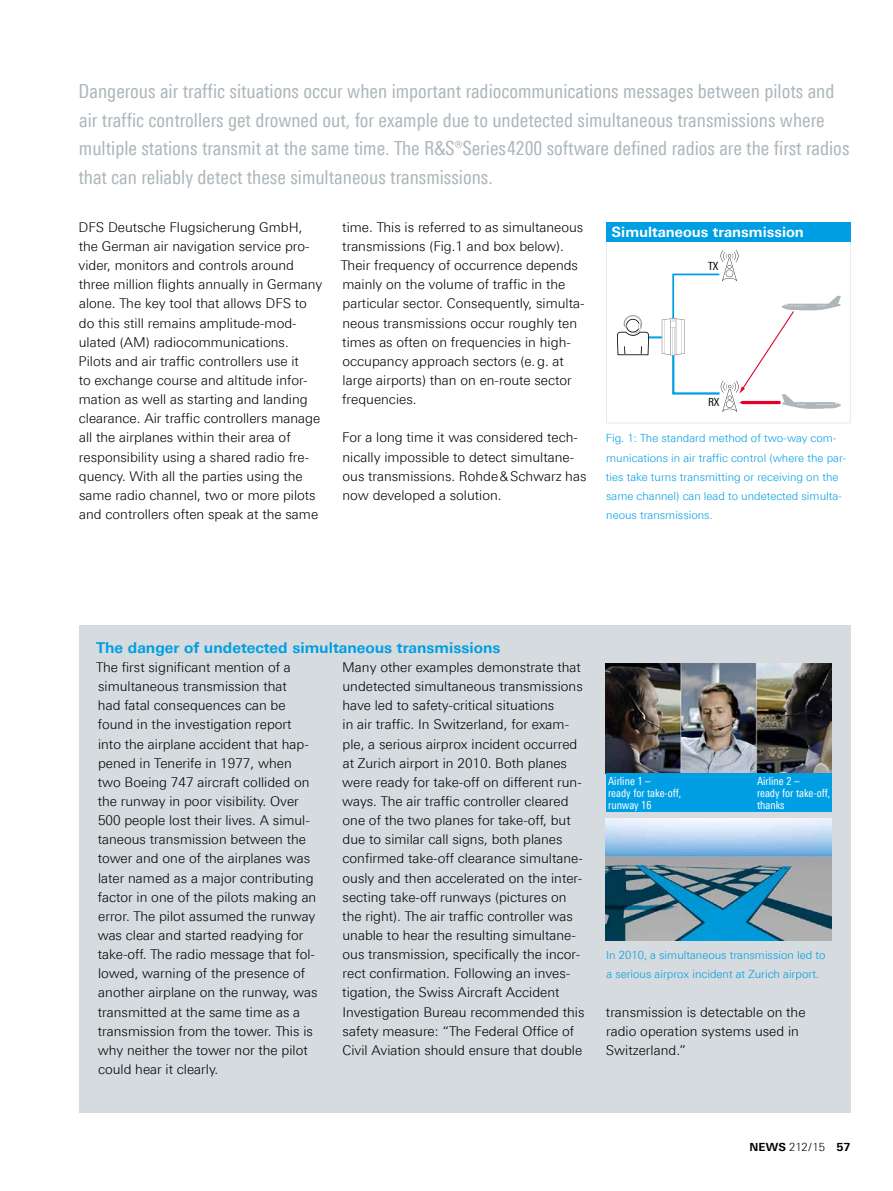
<style>
.page{position:relative;width:893px;height:1191px;background:#fff}
.page>*{position:absolute;margin:0;border:0;box-sizing:border-box;transform-origin:0 0}
._02_Einleitung_klein{font:19.5px/28.7px "Linotype Univers 420 Cn";color:#acb6bb}
._03_Überschrift_1{font:700 15px "Linotype Univers 630";color:#009ee3}
.t1{font:700 14.25px "Linotype Univers 630";color:#fff}
.Fließtext_oAo{font:300 13.5px/19.2px "Linotype Univers 330";color:#000}
.Fließtext{font:300 13.5px/19.2px "Linotype Univers 330";color:#000}
.Bildlegende{font:300 11.25px/19.2px "Linotype Univers 330";color:#009ee3}
.t2{font:11.25px/12px "Linotype Univers 420 Cn";color:#fff}
.t3{font:700 11.25px "Linotype Univers 630";letter-spacing:.015em;color:#000}
.t4{font:11.25px "Linotype Univers 420 Cn";color:#000}
.s1{font-family:"Linotype Univers 330";font-weight:300}
</style>
<div class="page">
<div style="left:79px;top:625px;width:771px;height:487px;background:#d5dbde"></div>
<svg style="left:606px;top:241px;width:244px;height:182px"></svg>
<div style="left:606px;top:222px;width:244px;height:19px;background:#009ee3"></div>
<svg style="left:617px;top:250px;width:224px;height:162px"></svg>
<img style="left:606px;top:663px;width:225px;height:110px">
<div style="left:606px;top:773px;width:225px;height:39px;background:#009ee3"></div>
<img style="left:606px;top:819px;width:225px;height:121px">
<p class="_02_Einleitung_klein" style="left:79px;top:76px;width:772px">Dangerous air traffic situations occur when important radiocommunications messages between pilots and air traffic controllers get drowned out, for example due to undetected simultaneous transmissions where multiple stations transmit at the same time. The R&amp;S®Series4200 software defined radios are the first radios that can reliably detect these simultaneous transmissions.</p>
<p class="Fließtext" style="left:78px;top:217px;width:245px">DFS Deutsche Flugsicherung GmbH, the German air navigation service pro&shy;vider, monitors and controls around three million flights annually in Germany alone. The key tool that allows DFS to do this still remains amplitude-mod&shy;ulated (AM) radiocommunications.<br>Pilots and air traffic controllers use it<br>to exchange course and altitude infor&shy;mation as well as starting and landing clearance. Air traffic controllers manage all the airplanes within their area of responsibility using a shared radio fre&shy;quency. With all the parties using the same radio channel, two or more pilots and controllers often speak at the same</p>
<p class="Fließtext" style="left:341px;top:217px;width:245px">time. This is referred to as simultaneous transmissions (Fig.1 and box below).<br>Their frequency of occurrence depends mainly on the volume of traffic in the particular sector. Consequently, simulta&shy;neous transmissions occur roughly ten times as often on frequencies in high&shy;occupancy approach sectors (e.g. at large airports) than on en-route sector frequencies.</p>
<p class="Fließtext" style="left:342px;top:428px;width:246px">For a long time it was considered tech&shy;nically impossible to detect simultane&shy;ous transmissions. Rohde&amp;Schwarz has now developed a solution.</p>
<p class="t1" style="left:612px;top:223px;width:194px">Simultaneous transmission</p>
<p class="t4" style="left:708px;top:259px;width:12px">TX</p>
<p class="t4" style="left:708px;top:396px;width:13px">RX</p>
<p class="Bildlegende" style="left:606px;top:429px;width:242px">Fig. 1: The standard method of two-way com&shy;munications in air traffic control (where the par&shy;ties take turns transmitting or receiving on the same channel) can lead to undetected simulta&shy;neous transmissions.</p>
<p class="_03_Überschrift_1" style="left:96px;top:638px;width:406px">The danger of undetected simultaneous transmissions</p>
<p class="Fließtext_oAo" style="left:96px;top:657px;width:223px">The first significant mention of a simultaneous transmission that<br>had fatal consequences can be found in the investigation report<br>into the airplane accident that hap&shy;pened in Tenerife in 1977, when<br>two Boeing 747 aircraft collided on the runway in poor visibility. Over 500 people lost their lives. A simul&shy;taneous transmission between the tower and one of the airplanes was later named as a major contributing factor in one of the pilots making an error. The pilot assumed the runway was clear and started readying for take-off. The radio message that fol&shy;lowed, warning of the presence of another airplane on the runway, was transmitted at the same time as a transmission from the tower. This is why neither the tower nor the pilot could hear it clearly.</p>
<p class="Fließtext_oAo" style="left:342px;top:657px;width:244px">Many other examples demonstrate that undetected simultaneous transmissions have led to safety-critical situations<br>in air traffic. In Switzerland, for exam&shy;ple, a serious airprox incident occurred at Zurich airport in 2010. Both planes were ready for take-off on different run&shy;ways. The air traffic controller cleared one of the two planes for take-off, but due to similar call signs, both planes confirmed take-off clearance simultane&shy;ously and then accelerated on the inter&shy;secting take-off runways (pictures on the right). The air traffic controller was unable to hear the resulting simultane&shy;ous transmission, specifically the incor&shy;rect confirmation. Following an inves&shy;tigation, the Swiss Aircraft Accident Investigation Bureau recommended this safety measure: “The Federal Office of Civil Aviation should ensure that double</p>
<p class="t2" style="left:608px;top:774px;width:75px">Airline 1 –<br>ready for take-off, runway 16</p>
<p class="t2" style="left:757px;top:774px;width:75px">Airline 2 –<br>ready for take-off, thanks</p>
<p class="Bildlegende" style="left:606px;top:945px;width:221px">In 2010, a simultaneous transmission led to a serious airprox incident at Zurich airport.</p>
<p class="Fließtext_oAo" style="left:606px;top:1002px;width:201px">transmission is detectable on the radio operation systems used in<br>Switzerland.”</p>
<p class="t3" style="left:749px;top:1139px;width:103px">NEWS <span class="s1">212/15</span> 57</p>
</div>
